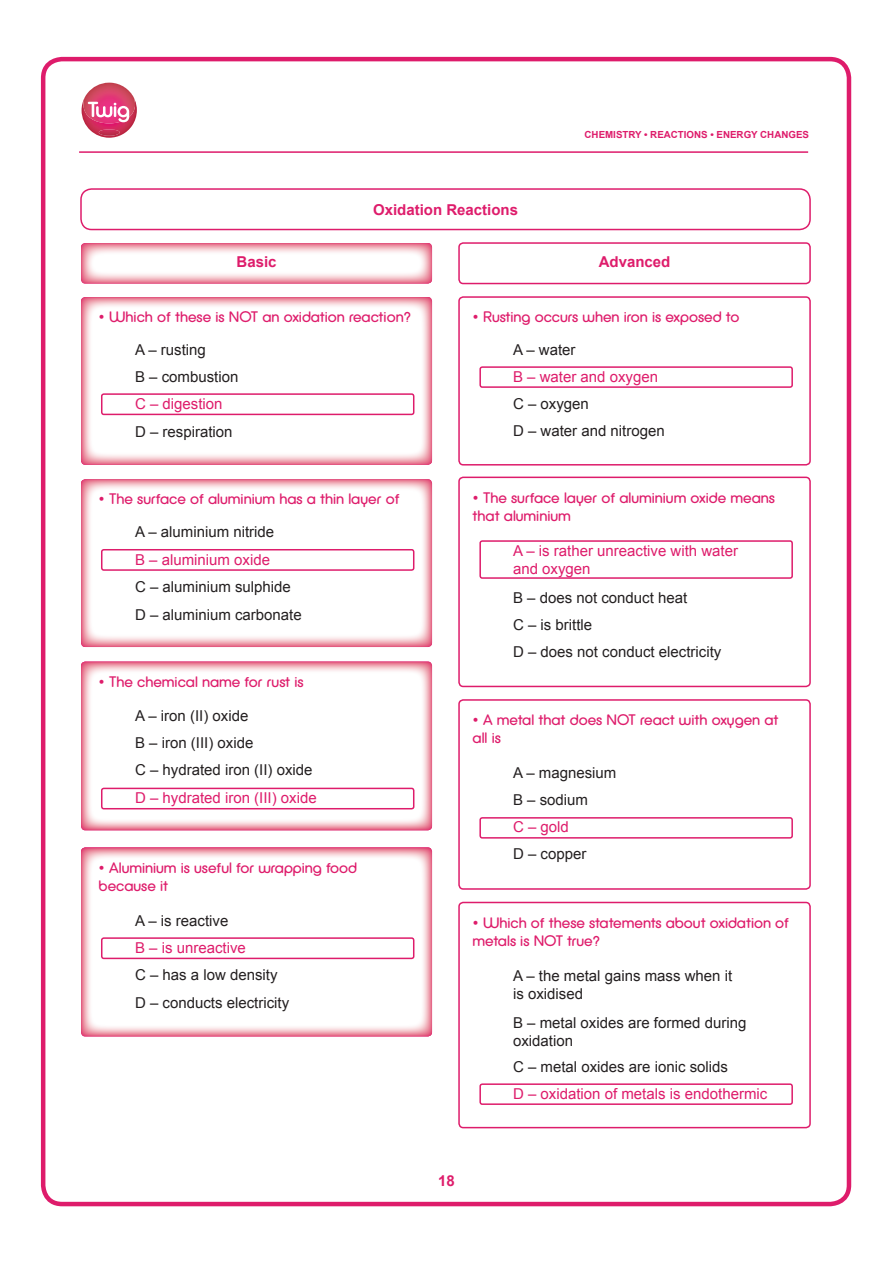
<style>
.page{position:relative;width:893px;height:1263px;background:#fff}
.page>*{position:absolute;margin:0;border:0;box-sizing:border-box;transform-origin:0 0}
.t1{font:15px/27px "Arial";color:#231f20}
.t2{font:15px/18px "Defused";color:#de1c6b}
.t3{font:15px/18px "Arial";color:#de1c6b}
.t4{font:700 15px "Arial";color:#de1c6b}
.t5{font:700 9.75px "Arial";color:#de1c6b}
</style>
<div class="page">
<div style="left:41px;top:57px;width:810px;height:1149px;border:4px solid #de1c6b;border-radius:19px"></div>
<hr style="left:79px;top:151px;width:729px;height:2px;background:#de1c6b">
<img style="left:82px;top:100px;width:55px;height:25px">
<img style="left:99px;top:129px;width:21px;height:7px">
<img style="left:83px;top:91px;width:52px;height:32px">
<svg style="left:84px;top:83px;width:45px;height:39px"></svg>
<img style="left:81px;top:243px;width:351px;height:41px">
<div style="left:80px;top:188px;width:731px;height:42px;border:2px solid #de1c6b;border-radius:11px"></div>
<div style="left:458px;top:242px;width:353px;height:42px;border:2px solid #de1c6b;border-radius:4px"></div>
<img style="left:81px;top:297px;width:351px;height:168px">
<div style="left:101px;top:393px;width:313px;height:22px;border:2px solid #de1c6b;border-radius:2px"></div>
<img style="left:81px;top:479px;width:351px;height:168px">
<div style="left:101px;top:549px;width:313px;height:22px;border:2px solid #de1c6b;border-radius:2px"></div>
<img style="left:81px;top:662px;width:351px;height:168px">
<div style="left:101px;top:788px;width:313px;height:21px;border:2px solid #de1c6b;border-radius:2px"></div>
<img style="left:81px;top:847px;width:351px;height:189px">
<div style="left:101px;top:937px;width:313px;height:22px;border:2px solid #de1c6b;border-radius:2px"></div>
<div style="left:458px;top:296px;width:353px;height:169px;border:2px solid #de1c6b;border-radius:4px"></div>
<div style="left:479px;top:366px;width:314px;height:22px;border:2px solid #de1c6b;border-radius:2px"></div>
<div style="left:458px;top:477px;width:353px;height:210px;border:2px solid #de1c6b;border-radius:4px"></div>
<div style="left:479px;top:540px;width:314px;height:39px;border:2px solid #de1c6b;border-radius:2px"></div>
<div style="left:458px;top:699px;width:353px;height:191px;border:2px solid #de1c6b;border-radius:4px"></div>
<div style="left:479px;top:817px;width:314px;height:22px;border:2px solid #de1c6b;border-radius:2px"></div>
<div style="left:458px;top:902px;width:353px;height:226px;border:2px solid #de1c6b;border-radius:4px"></div>
<div style="left:479px;top:1083px;width:314px;height:22px;border:2px solid #de1c6b;border-radius:2px"></div>
<p class="t4" style="left:373px;top:199px;width:147px">Oxidation Reactions</p>
<p class="t5" style="left:585px;top:128px;width:226px">CHEMISTRY • REACTIONS • ENERGY CHANGES</p>
<p class="t4" style="left:236px;top:252px;width:42px">Basic</p>
<p class="t4" style="left:599px;top:252px;width:73px">Advanced</p>
<p class="t2" style="left:99px;top:308px;width:314px">• Which of these is NOT an oxidation reaction?</p>
<p class="t1" style="left:135px;top:337px;width:105px">A – rusting<br>B – combustion</p>
<p class="t3" style="left:135px;top:395px;width:89px">C – digestion</p>
<p class="t1" style="left:135px;top:419px;width:99px">D – respiration</p>
<p class="t2" style="left:99px;top:490px;width:302px">• The surface of aluminium has a thin layer of</p>
<p class="t1" style="left:135px;top:519px;width:141px">A – aluminium nitride</p>
<p class="t3" style="left:135px;top:550px;width:137px">B – aluminium oxide</p>
<p class="t1" style="left:135px;top:572px;width:168px;line-height:28px">C – aluminium sulphide<br>D – aluminium carbonate</p>
<p class="t2" style="left:99px;top:672px;width:206px">• The chemical name for rust is</p>
<p class="t1" style="left:135px;top:702px;width:179px">A – iron (II) oxide<br>B – iron (III) oxide<br>C – hydrated iron (II) oxide</p>
<p class="t3" style="left:135px;top:789px;width:183px">D – hydrated iron (III) oxide</p>
<p class="t2" style="left:99px;top:858px;width:260px">• Aluminium is useful for wrapping food because it</p>
<p class="t1" style="left:135px;top:907px;width:95px">A – is reactive</p>
<p class="t3" style="left:135px;top:939px;width:112px">B – is unreactive</p>
<p class="t1" style="left:135px;top:961px;width:156px;line-height:28px">C – has a low density<br>D – conducts electricity</p>
<p class="t2" style="left:472px;top:308px;width:268px">• Rusting occurs when iron is exposed to</p>
<p class="t1" style="left:513px;top:337px;width:64px">A – water</p>
<p class="t3" style="left:513px;top:368px;width:147px">B – water and oxygen</p>
<p class="t1" style="left:513px;top:418px;width:153px">D – water and nitrogen</p>
<p class="t1" style="left:513px;top:391px;width:77px">C – oxygen</p>
<p class="t2" style="left:472px;top:488px;width:304px">• The surface layer of aluminium oxide means that aluminium</p>
<p class="t3" style="left:513px;top:542px;width:227px">A – is rather unreactive with water and oxygen</p>
<p class="t1" style="left:513px;top:584px;width:176px">B – does not conduct heat</p>
<p class="t1" style="left:513px;top:611px;width:81px">C – is brittle</p>
<p class="t1" style="left:513px;top:638px;width:210px">D – does not conduct electricity</p>
<p class="t2" style="left:472px;top:711px;width:308px">• A metal that does NOT react with oxygen at all is</p>
<p class="t1" style="left:513px;top:760px;width:105px">A – magnesium</p>
<p class="t3" style="left:513px;top:818px;width:57px">C – gold</p>
<p class="t1" style="left:513px;top:787px;width:77px">B – sodium</p>
<p class="t1" style="left:513px;top:841px;width:75px">D – copper</p>
<p class="t2" style="left:472px;top:913px;width:318px">• Which of these statements about oxidation of metals is NOT true?</p>
<p class="t1" style="left:513px;top:967px;width:221px;line-height:18px">A – the metal gains mass when it is oxidised</p>
<p class="t1" style="left:513px;top:1014px;width:235px;line-height:18px">B – metal oxides are formed during oxidation</p>
<p class="t1" style="left:513px;top:1053px;width:217px">C – metal oxides are ionic solids</p>
<p class="t3" style="left:513px;top:1085px;width:256px">D – oxidation of metals is endothermic</p>
<p class="t4" style="left:438px;top:1170px;width:18px">18</p>
</div>
